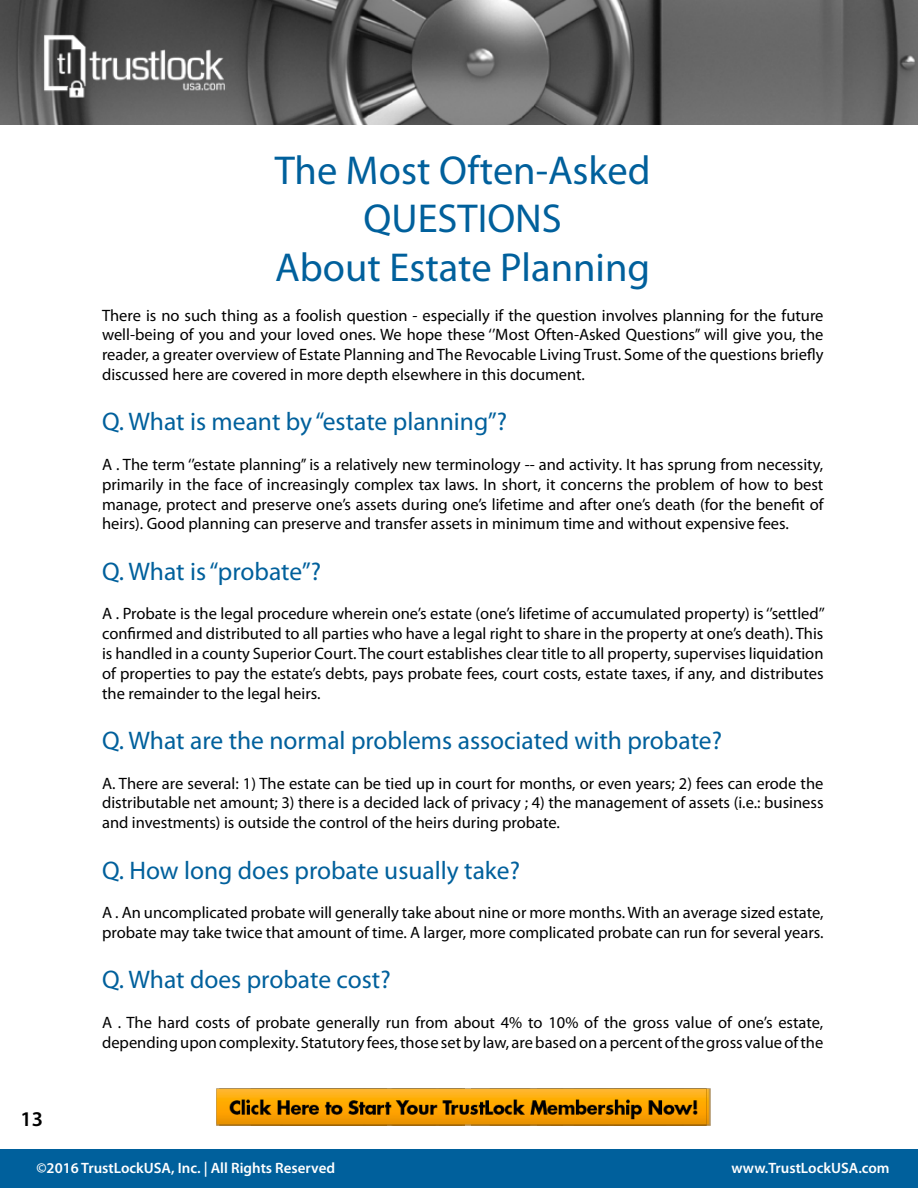
<style>
.page{position:relative;width:918px;height:1188px;background:#fff}
.page>*{position:absolute;margin:0;border:0;box-sizing:border-box;transform-origin:0 0}
.t1{font:40.5px/48.6px "Myriad Pro";color:#00609c;text-align:center}
.t2{font:25.5px "Myriad Pro";color:#00609c}
.t3{font:600 21px "Myriad Pro";color:#000}
.t4{font:16.5px/19.8px "Myriad Pro";color:#000;text-align:justify}
.t5{font:600 15px "Myriad Pro";color:#fff}
</style>
<div class="page">
<div style="left:0;top:1150px;width:918px;height:38px;background:#00609c"></div>
<img style="left:0;top:0;width:918px;height:124px">
<img style="left:44px;top:33px;width:182px;height:67px">
<img style="left:216px;top:1088px;width:495px;height:38px">
<p class="t3" style="left:21px;top:1106px;width:24px">13</p>
<h1 class="t1" style="left:275px;top:145px;width:378px">The Most Often-Asked<br>QUESTIONS<br>About Estate Planning</h1>
<p class="t4" style="left:102px;top:305px;width:723px">There is no such thing as a foolish question - especially if the question involves planning for the future well-being of you and your loved ones. We hope these ‘’Most Often-Asked Questions’’ will give you, the reader, a greater overview of Estate Planning and The Revocable Living Trust. Some of the questions briefly discussed here are covered in more depth elsewhere in this document.</p>
<h2 class="t2" style="left:102px;top:406px;width:407px">Q. What is meant by “estate planning”?</h2>
<p class="t4" style="left:102px;top:454px;width:723px">A . The term ‘’estate planning’’ is a relatively new terminology -- and activity. It has sprung from necessity, primarily in the face of increasingly complex tax laws. In short, it concerns the problem of how to best manage, protect and preserve one’s assets during one’s lifetime and after one’s death (for the benefit of heirs). Good planning can preserve and transfer assets in minimum time and without expensive fees.</p>
<h2 class="t2" style="left:102px;top:555px;width:220px">Q. What is “probate”?</h2>
<p class="t4" style="left:102px;top:604px;width:724px">A . Probate is the legal procedure wherein one’s estate (one’s lifetime of accumulated property) is ‘’settled’’ confirmed and distributed to all parties who have a legal right to share in the property at one’s death). This is handled in a county Superior Court. The court establishes clear title to all property, supervises liquidation of properties to pay the estate’s debts, pays probate fees, court costs, estate taxes, if any, and distributes the remainder to the legal heirs.</p>
<h2 class="t2" style="left:102px;top:725px;width:622px">Q. What are the normal problems associated with probate?</h2>
<p class="t4" style="left:102px;top:773px;width:723px">A. There are several: 1) The estate can be tied up in court for months, or even years; 2) fees can erode the distributable net amount; 3) there is a decided lack of privacy ; 4) the management of assets (i.e.: business and investments) is outside the control of the heirs during probate.</p>
<h2 class="t2" style="left:102px;top:854px;width:420px">Q. How long does probate usually take?</h2>
<p class="t4" style="left:102px;top:902px;width:723px">A . An uncomplicated probate will generally take about nine or more months. With an average sized estate, probate may take twice that amount of time. A larger, more complicated probate can run for several years.</p>
<h2 class="t2" style="left:102px;top:964px;width:290px">Q. What does probate cost?</h2>
<p class="t4" style="left:102px;top:1012px;width:723px">A . The hard costs of probate generally run from about 4% to 10% of the gross value of one’s estate, depending upon complexity. Statutory fees, those set by law, are based on a percent of the gross value of the</p>
<p class="t5" style="left:36px;top:1158px;width:300px">©2016 TrustLockUSA, Inc. | All Rights Reserved</p>
<p class="t5" style="left:731px;top:1158px;width:160px">www.TrustLockUSA.com</p>
</div>
